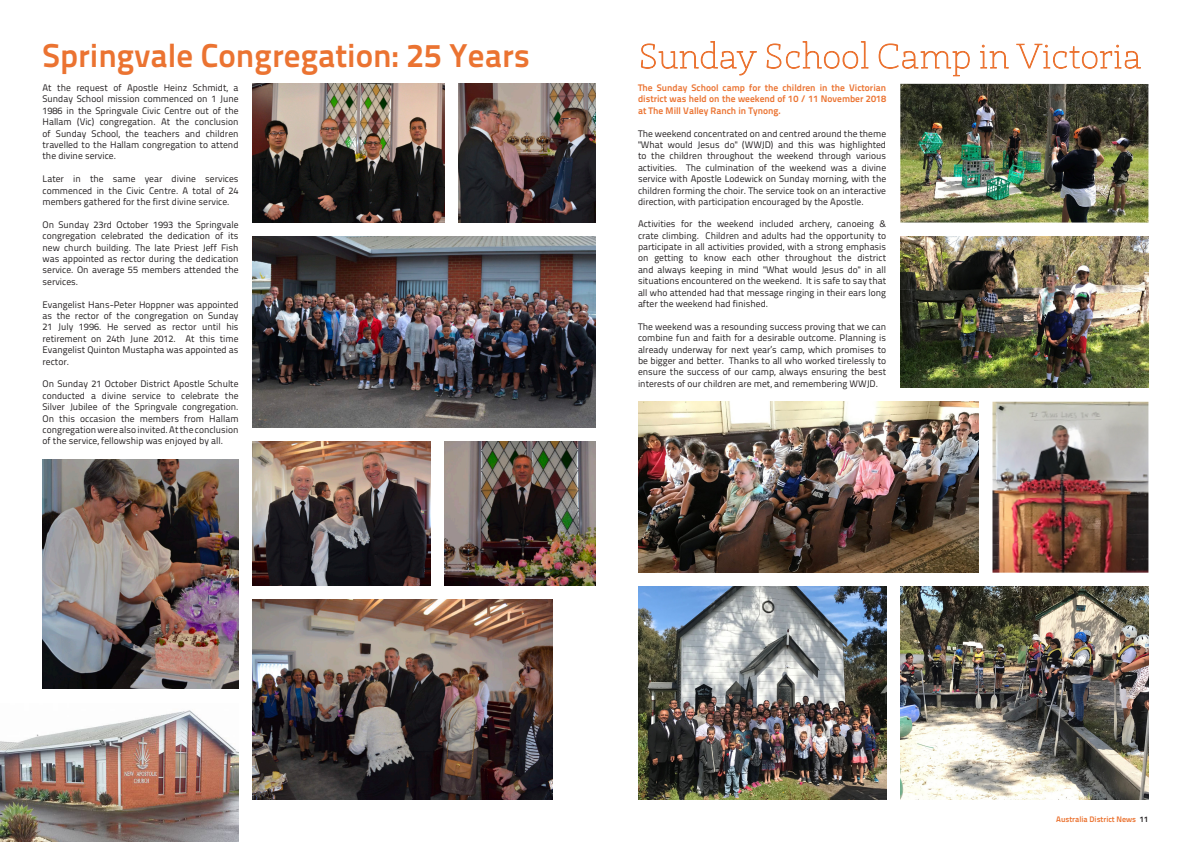
<style>
.page{position:relative;width:1191px;height:842px;background:#fff}
.page>*{position:absolute;margin:0;border:0;box-sizing:border-box;transform-origin:0 0}
.t1{font:700 33px "Titillium Text 22 L";color:#eb7331}
.Subtitle{font:9.5px/11.4px "Titillium Text 22 L";color:#231f20;text-align:justify}
.Body_Text{font:9.5px/11.4px "Titillium Text 22 L";color:#231f20;text-align:justify}
.Subtitle-2{font:700 9.5px/11.4px "Titillium Text 22 L";color:#eb7331;text-align:justify}
.Label_Left{font:700 8px "Titillium Text 22 L";color:#eb7331}
.s1{color:#231f20}
</style>
<div class="page">
<svg style="left:641px;top:41px;width:116px;height:34px"></svg>
<svg style="left:766px;top:41px;width:102px;height:28px"></svg>
<svg style="left:878px;top:44px;width:91px;height:32px"></svg>
<svg style="left:980px;top:45px;width:28px;height:23px"></svg>
<svg style="left:1016px;top:44px;width:124px;height:25px"></svg>
<img style="left:900px;top:84px;width:248px;height:139px">
<img style="left:992px;top:402px;width:156px;height:171px">
<img style="left:638px;top:402px;width:340px;height:171px">
<img style="left:900px;top:237px;width:248px;height:150px">
<img style="left:638px;top:587px;width:248px;height:212px">
<img style="left:253px;top:600px;width:300px;height:199px">
<img style="left:253px;top:84px;width:191px;height:139px">
<img style="left:253px;top:441px;width:177px;height:144px">
<img style="left:253px;top:237px;width:342px;height:190px">
<img style="left:444px;top:441px;width:151px;height:144px">
<img style="left:43px;top:459px;width:195px;height:230px">
<img style="left:459px;top:84px;width:136px;height:139px">
<img style="left:900px;top:587px;width:248px;height:212px">
<img style="left:0;top:710px;width:238px;height:132px">
<p class="t1" style="left:43px;top:30px;width:489px">Springvale Congregation: 25 Years</p>
<p class="Subtitle" style="left:43px;top:81px;width:197px">At the request of Apostle Heinz Schmidt, a Sunday School mission commenced on 1 June 1986 in the Springvale Civic Centre out of the Hallam (Vic) congregation. At the conclusion of Sunday School, the teachers and children travelled to the Hallam congregation to attend the divine service.</p>
<p class="Subtitle" style="left:43px;top:173px;width:197px">Later in the same year divine services commenced in the Civic Centre. A total of 24 members gathered for the first divine service.</p>
<p class="Subtitle" style="left:43px;top:218px;width:197px">On Sunday 23rd October 1993 the Springvale congregation celebrated the dedication of its new church building. The late Priest Jeff Fish was appointed as rector during the dedication service. On average 55 members attended the services.</p>
<p class="Subtitle" style="left:43px;top:298px;width:197px">Evangelist Hans-Peter Hoppner was appointed as the rector of the congregation on Sunday 21 July 1996. He served as rector until his retirement on 24th June 2012. At this time Evangelist Quinton Mustapha was appointed as rector.</p>
<p class="Body_Text" style="left:43px;top:378px;width:197px">On Sunday 21 October District Apostle Schulte conducted a divine service to celebrate the Silver Jubilee of the Springvale congregation.<br>On this occasion the members from Hallam congregation were also invited. At the conclusion of the service, fellowship was enjoyed by all.</p>
<p class="Subtitle-2" style="left:638px;top:81px;width:250px">The Sunday School camp for the children in the Victorian district was held on the weekend of 10 / 11 November 2018 at The Mill Valley Ranch in Tynong.</p>
<p class="Subtitle" style="left:638px;top:127px;width:250px">The weekend concentrated on and centred around the theme "What would Jesus do" (WWJD) and this was highlighted to the children throughout the weekend through various activities. The culmination of the weekend was a divine service with Apostle Lodewick on Sunday morning, with the children forming the choir. The service took on an interactive direction, with participation encouraged by the Apostle.</p>
<p class="Subtitle" style="left:638px;top:218px;width:250px">Activities for the weekend included archery, canoeing &amp; crate climbing. Children and adults had the opportunity to participate in all activities provided, with a strong emphasis on getting to know each other throughout the district and always keeping in mind "What would Jesus do" in all situations encountered on the weekend. It is safe to say that all who attended had that message ringing in their ears long after the weekend had finished.</p>
<p class="Subtitle" style="left:638px;top:320px;width:250px">The weekend was a resounding success proving that we can combine fun and faith for a desirable outcome. Planning is already underway for next year’s camp, which promises to be bigger and better. Thanks to all who worked tirelessly to ensure the success of our camp, always ensuring the best interests of our children are met, and remembering WWJD.</p>
<p class="Label_Left" style="left:1056px;top:813px;width:94px">Australia District News <span class="s1">11</span></p>
</div>
